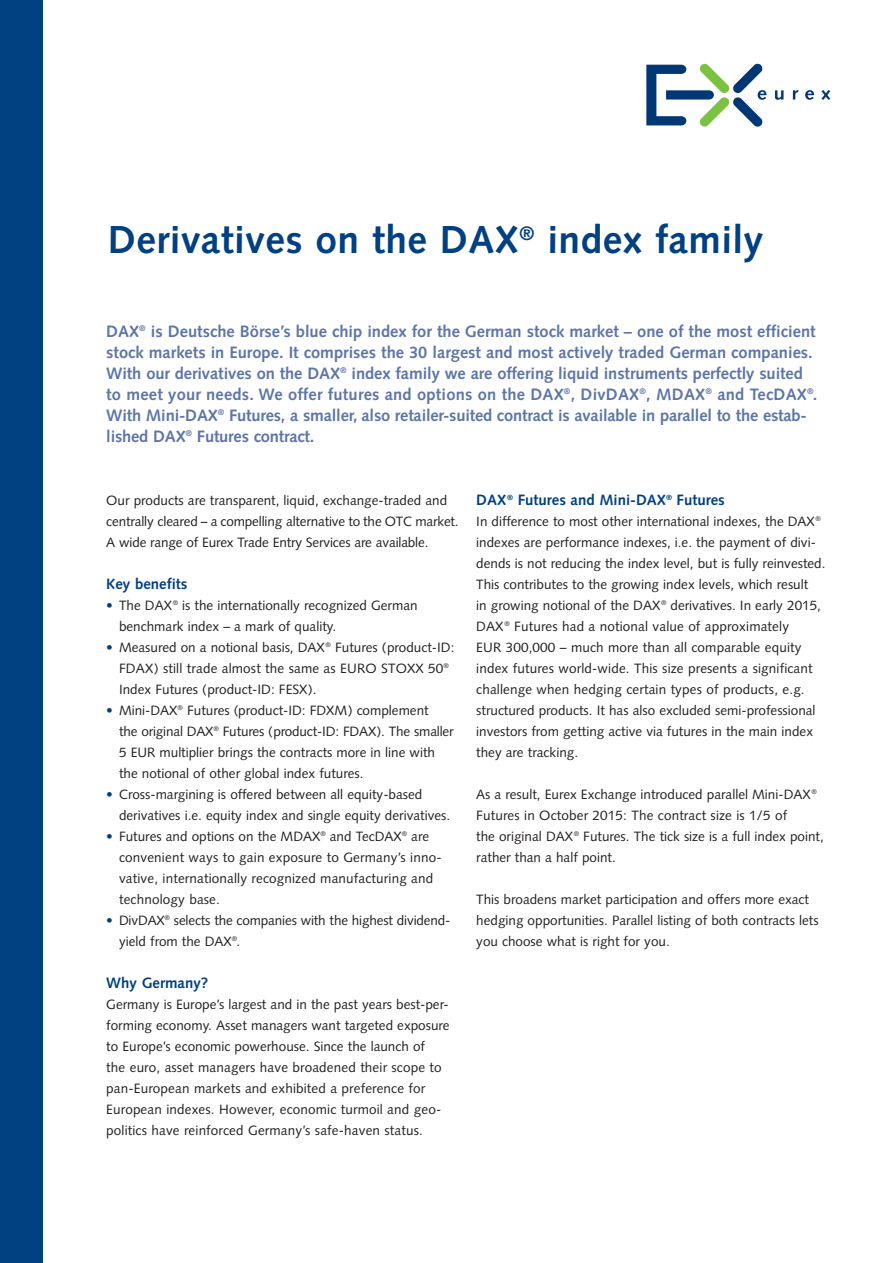
<style>
.page{position:relative;width:893px;height:1263px;background:#fff}
.page>*{position:absolute;margin:0;border:0;box-sizing:border-box;transform-origin:0 0}
.t1{font:700 39px "Syntax";letter-spacing:.01em;color:#014081}
.t2{font:700 16.5px/21px "Syntax";color:#5d75a8}
.t3{font:700 15px "Syntax";color:#014081}
.t4{font:13.5px/21px "Syntax";color:#231f20}
.s1{color:#014081}
</style>
<div class="page">
<div style="left:0;top:0;width:43px;height:1263px;background:#014081"></div>
<svg style="left:821px;top:90px;width:9px;height:10px"></svg>
<svg style="left:646px;top:63px;width:120px;height:64px"></svg>
<svg style="left:775px;top:90px;width:9px;height:10px"></svg>
<svg style="left:793px;top:90px;width:5px;height:10px"></svg>
<svg style="left:805px;top:90px;width:9px;height:10px"></svg>
<h1 class="t1" style="left:108px;top:224px;width:657px">Derivatives on the DAX<sup>®</sup> index family</h1>
<p class="t2" style="left:106px;top:322px;width:713px">DAX<sup>®</sup> is Deutsche Börse’s blue chip index for the German stock market – one of the most efficient stock markets in Europe. It comprises the 30 largest and most actively traded German companies.<br>With our derivatives on the DAX<sup>®</sup> index family we are offering liquid instruments perfectly suited to meet your needs. We offer futures and options on the DAX<sup>®</sup>, DivDAX<sup>®</sup>, MDAX<sup>®</sup> and TecDAX<sup>®</sup>.<br>With Mini-DAX<sup>®</sup> Futures, a smaller, also retailer-suited contract is available in parallel to the estab&shy;lished DAX<sup>®</sup> Futures contract.</p>
<p class="t4" style="left:106px;top:491px;width:354px">Our products are transparent, liquid, exchange-traded and centrally cleared – a compelling alternative to the OTC market.<br>A wide range of Eurex Trade Entry Services are available.</p>
<p class="t3" style="left:106px;top:578px;width:83px">Key benefits</p>
<p class="t4" style="left:119px;top:596px;width:300px;text-indent:-13px"><span class="s1">•</span> The DAX<sup>®</sup> is the internationally recognized German benchmark index – a mark of quality.</p>
<p class="t4" style="left:119px;top:638px;width:337px;text-indent:-13px"><span class="s1">•</span> Measured on a notional basis, DAX<sup>®</sup> Futures (product-ID:<br>FDAX) still trade almost the same as EURO STOXX 50<sup>®<br></sup>Index Futures (product-ID: FESX).</p>
<p class="t4" style="left:119px;top:701px;width:336px;text-indent:-13px"><span class="s1">•</span> Mini-DAX<sup>®</sup> Futures (product-ID: FDXM) complement<br>the original DAX<sup>®</sup> Futures (product-ID: FDAX). The smaller 5 EUR multiplier brings the contracts more in line with the notional of other global index futures.</p>
<p class="t4" style="left:119px;top:785px;width:333px;text-indent:-13px"><span class="s1">•</span> Cross-margining is offered between all equity-based derivatives i.e. equity index and single equity derivatives.</p>
<p class="t4" style="left:119px;top:827px;width:324px;text-indent:-13px"><span class="s1">•</span> Futures and options on the MDAX<sup>®</sup> and TecDAX<sup>®</sup> are convenient ways to gain exposure to Germany’s inno&shy;vative, internationally recognized manufacturing and technology base.</p>
<p class="t4" style="left:119px;top:911px;width:333px;text-indent:-13px"><span class="s1">•</span> DivDAX<sup>®</sup> selects the companies with the highest dividend&shy;yield from the DAX<sup>®</sup>.</p>
<p class="t3" style="left:106px;top:977px;width:104px">Why Germany?</p>
<p class="t4" style="left:106px;top:995px;width:345px">Germany is Europe’s largest and in the past years best-per&shy;forming economy. Asset managers want targeted exposure to Europe’s economic powerhouse. Since the launch of<br>the euro, asset managers have broadened their scope to pan-European markets and exhibited a preference for European indexes. However, economic turmoil and geo&shy;politics have reinforced Germany’s safe-haven status.</p>
<p class="t3" style="left:476px;top:494px;width:250px">DAX<sup>®</sup> Futures and Mini-DAX<sup>®</sup> Futures</p>
<p class="t4" style="left:476px;top:512px;width:351px">In difference to most other international indexes, the DAX<sup>® </sup>indexes are performance indexes, i.e. the payment of divi&shy;dends is not reducing the index level, but is fully reinvested.<br>This contributes to the growing index levels, which result<br>in growing notional of the DAX<sup>®</sup> derivatives. In early 2015, DAX<sup>®</sup> Futures had a notional value of approximately<br>EUR 300,000 – much more than all comparable equity index futures world-wide. This size presents a significant challenge when hedging certain types of products, e.g. structured products. It has also excluded semi-professional investors from getting active via futures in the main index they are tracking.</p>
<p class="t4" style="left:476px;top:785px;width:349px">As a result, Eurex Exchange introduced parallel Mini-DAX<sup>® </sup>Futures in October 2015: The contract size is 1/5 of<br>the original DAX<sup>®</sup> Futures. The tick size is a full index point, rather than a half point.</p>
<p class="t4" style="left:476px;top:890px;width:344px">This broadens market participation and offers more exact hedging opportunities. Parallel listing of both contracts lets you choose what is right for you.</p>
</div>
